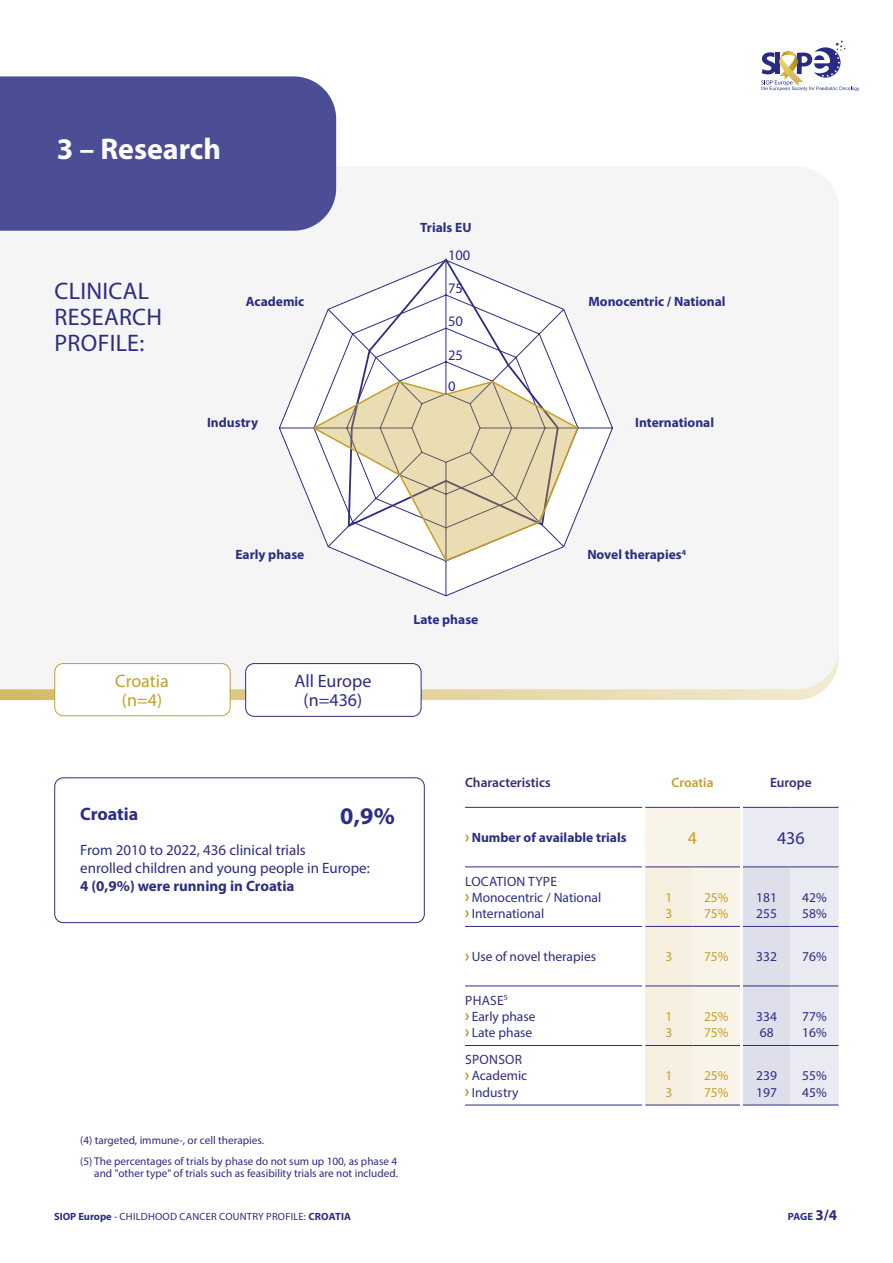
<style>
.page{position:relative;width:893px;height:1263px;background:#fff}
.page>*{position:absolute;margin:0;border:0;box-sizing:border-box;transform-origin:0 0}
.t1{font:700 30px "Myriad Pro";color:#fff}
.t2{font:24px/26px "Myriad Variable Concept";letter-spacing:.01em;color:#2c2d83}
.t3{font:700 24px "Myriad Pro";color:#2c2d83}
.t4{font:18px/19.4px ".notdef";color:#2c2d83;text-align:center}
.t5{font:18px/19.4px ".notdef";color:#c49f28;text-align:center}
.t6{font:700 18px "Myriad Pro";color:#2c2d83}
.t7{font:15px/18px ".notdef";color:#2c2d83}
.t8{font:700 15px "Myriad Pro";color:#2c2d83}
.t9{font:14.55px ".notdef";color:#2c2d83}
.t10{font:13.5px/16.2px ".notdef";color:#2c2d83}
.t11{font:700 13.5px "Myriad Pro";color:#2c2d83}
.t12{font:13.5px/16.2px ".notdef";color:#c49f28}
.t13{font:600 13.5px "Myriad Pro";color:#2c2d83}
.t14{font:600 13.5px "Myriad Pro";color:#c49f28}
.t15{font:11.25px/20.7px ".notdef";color:#2c2d83}
.t16{font:10.5px ".notdef";letter-spacing:.02em;color:#2c2d83}
.t17{font:700 10.5px "Myriad Pro";color:#2c2d83}
.s1{font-family:"Myriad Pro";font-weight:700}
.s2{font-size:15px}
</style>
<div class="page">
<svg style="left:279px;top:301px;width:334px;height:295px"></svg>
<div style="left:245px;top:663px;width:176px;height:54px;border:1px solid #2c2d83;border-radius:9px"></div>
<svg style="left:347px;top:258px;width:213px;height:122px"></svg>
<svg style="left:761px;top:40px;width:98px;height:51px"></svg>
<img style="left:779px;top:53px;width:25px;height:33px">
<div style="left:0;top:76px;width:336px;height:155px;background:#4b4d95"></div>
<hr style="left:465px;top:807px;width:177px;height:1px;background:#2c2d83">
<hr style="left:465px;top:867px;width:177px;height:1px;background:#2c2d83">
<hr style="left:465px;top:926px;width:177px;height:1px;background:#2c2d83">
<hr style="left:465px;top:986px;width:177px;height:1px;background:#2c2d83">
<hr style="left:465px;top:1045px;width:177px;height:1px;background:#2c2d83">
<hr style="left:465px;top:1105px;width:177px;height:1px;background:#2c2d83">
<svg style="left:645px;top:807px;width:194px;height:299px;background:#eae8e8"></svg>
<svg style="left:465px;top:835px;width:4px;height:6px"></svg>
<svg style="left:465px;top:894px;width:4px;height:7px"></svg>
<svg style="left:465px;top:910px;width:4px;height:7px"></svg>
<svg style="left:465px;top:954px;width:4px;height:6px"></svg>
<svg style="left:465px;top:1013px;width:4px;height:7px"></svg>
<svg style="left:465px;top:1029px;width:4px;height:7px"></svg>
<svg style="left:465px;top:1073px;width:4px;height:6px"></svg>
<svg style="left:465px;top:1089px;width:4px;height:7px"></svg>
<div style="left:54px;top:663px;width:176px;height:53px;border:1px solid #c49f28;border-radius:9px"></div>
<div style="left:54px;top:777px;width:371px;height:146px;border:1px solid #2c2d83;border-radius:9px"></div>
<svg style="left:311px;top:380px;width:268px;height:182px"></svg>
<h1 class="t1" style="left:57px;top:138px;width:166px">3 – Research</h1>
<p class="t11" style="left:420px;top:223px;width:53px">Trials EU</p>
<p class="t9" style="left:448px;top:249px;width:24px">100</p>
<h2 class="t2" style="left:55px;top:278px;width:109px">CLINICAL<br>RESEARCH<br>PROFILE:</h2>
<p class="t11" style="left:246px;top:296px;width:60px">Academic</p>
<p class="t9" style="left:448px;top:283px;width:16px">75</p>
<p class="t9" style="left:448px;top:316px;width:16px">50</p>
<p class="t9" style="left:448px;top:349px;width:16px">25</p>
<p class="t11" style="left:588px;top:296px;width:139px">Monocentric / National</p>
<p class="t9" style="left:448px;top:381px;width:9px">0</p>
<p class="t11" style="left:207px;top:418px;width:52px">Industry</p>
<p class="t11" style="left:635px;top:418px;width:80px">International</p>
<h3 class="t5" style="left:115px;top:672px;width:55px">Croatia (n=4)</h3>
<p class="t11" style="left:235px;top:549px;width:71px">Early phase</p>
<h3 class="t4" style="left:295px;top:673px;width:78px">All Europe (n=436)</h3>
<p class="t11" style="left:413px;top:614px;width:66px">Late phase</p>
<p class="t11" style="left:587px;top:549px;width:100px">Novel therapies<sup>4</sup></p>
<h3 class="t6" style="left:80px;top:807px;width:60px">Croatia</h3>
<p class="t7" style="left:80px;top:842px;width:291px">From 2010 to 2022, 436 clinical trials<br>enrolled children and young people in Europe:</p>
<p class="t8" style="left:80px;top:880px;width:216px">4 (0,9%) were running in Croatia</p>
<h2 class="t3" style="left:340px;top:807px;width:56px">0,9%</h2>
<p class="t15" style="left:80px;top:1131px;width:319px">(4) targeted, immune-, or cell therapies.<br>(5) The percentages of trials by phase do not sum up 100, as phase 4</p>
<p class="t15" style="left:94px;top:1164px;width:305px">and "other type" of trials such as feasibility trials are not included.</p>
<p class="t13" style="left:465px;top:777px;width:87px">Characteristics</p>
<p class="t14" style="left:672px;top:777px;width:44px">Croatia</p>
<p class="t13" style="left:770px;top:777px;width:43px">Europe</p>
<p class="t11" style="left:472px;top:832px;width:156px">Number of available trials</p>
<h3 class="t5" style="left:688px;top:830px;width:11px">4</h3>
<h3 class="t4" style="left:777px;top:830px;width:29px">436</h3>
<p class="t10" style="left:472px;top:874px;width:131px;text-indent:-7px">LOCATION TYPE<br>Monocentric / National<br>International</p>
<p class="t12" style="left:665px;top:890px;width:8px">1<br>3</p>
<p class="t12" style="left:704px;top:890px;width:26px">25%<br>75%</p>
<p class="t10" style="left:756px;top:890px;width:22px">181<br>255</p>
<p class="t10" style="left:802px;top:890px;width:26px">42%<br>58%</p>
<p class="t10" style="left:472px;top:950px;width:126px">Use of novel therapies</p>
<p class="t12" style="left:665px;top:950px;width:8px">3</p>
<p class="t12" style="left:704px;top:950px;width:26px">75%</p>
<p class="t10" style="left:756px;top:950px;width:22px">332</p>
<p class="t10" style="left:802px;top:950px;width:26px">76%</p>
<p class="t10" style="left:472px;top:993px;width:65px;text-indent:-7px">PHASE<sup>5<br></sup>Early phase<br>Late phase</p>
<p class="t12" style="left:665px;top:1009px;width:8px">1<br>3</p>
<p class="t12" style="left:704px;top:1009px;width:26px">25%<br>75%</p>
<p class="t10" style="left:756px;top:1009px;width:22px">334<br>68</p>
<p class="t10" style="left:802px;top:1009px;width:26px">77%<br>16%</p>
<p class="t10" style="left:465px;top:1053px;width:64px;text-align:center">SPONSOR<br>Academic<br>Industry</p>
<p class="t12" style="left:665px;top:1069px;width:8px">1<br>3</p>
<p class="t12" style="left:704px;top:1069px;width:26px">25%<br>75%</p>
<p class="t10" style="left:756px;top:1069px;width:22px">239<br>197</p>
<p class="t10" style="left:802px;top:1069px;width:26px">55%<br>45%</p>
<p class="t16" style="left:54px;top:1213px;width:299px"><span class="s1">SIOP Europe</span> - CHILDHOOD CANCER COUNTRY PROFILE: <span class="s1">CROATIA</span></p>
<p class="t17" style="left:788px;top:1213px;width:51px">PAGE <span class="s2">3/4</span></p>
</div>
